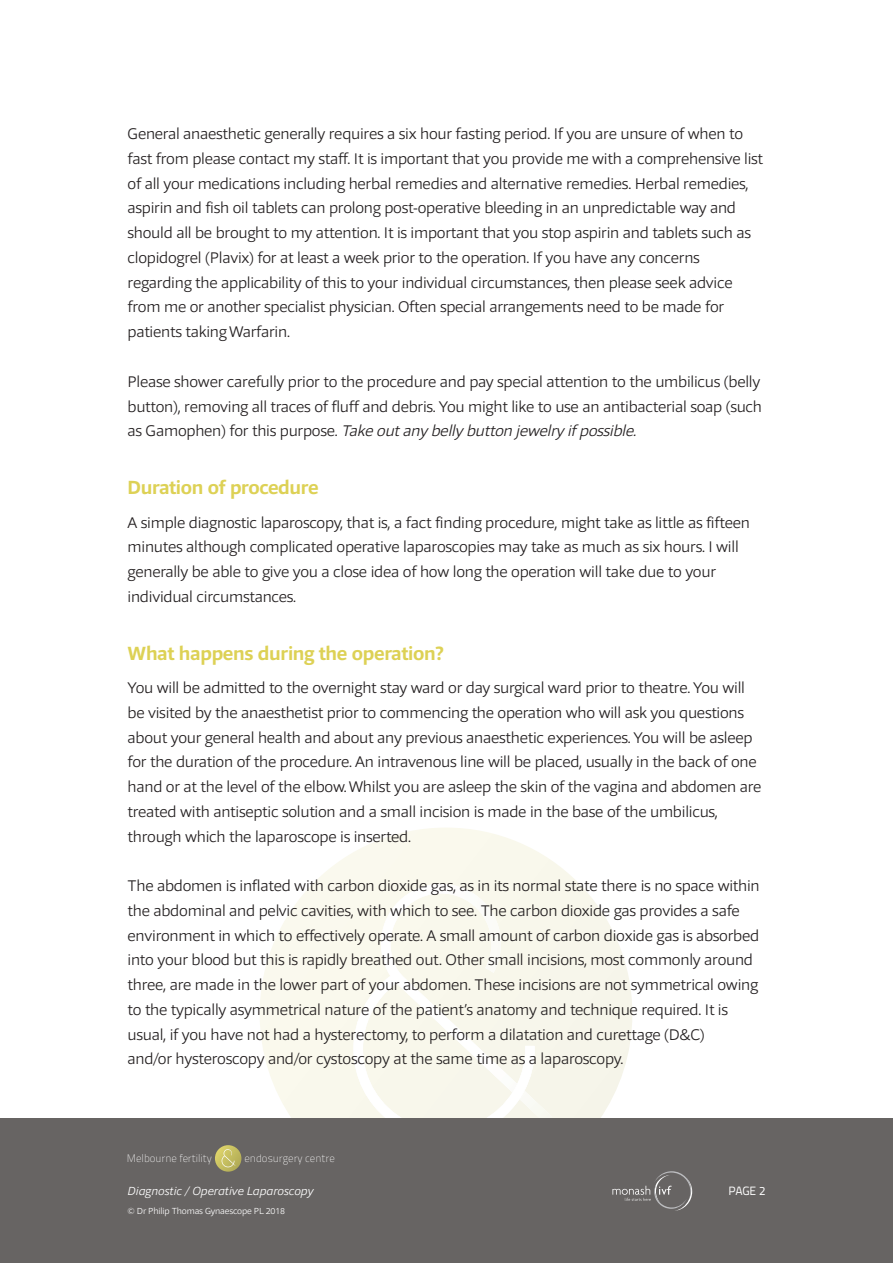
<style>
.page{position:relative;width:893px;height:1263px;background:#fff}
.page>*{position:absolute;margin:0;border:0;box-sizing:border-box;transform-origin:0 0}
.t1{font:700 19.5px "Foro Sans";letter-spacing:-.015em;color:#ddd155}
.t2{font:300 15.75px/24.8px "Foro Sans";letter-spacing:-.015em;color:#231f20}
.t3{font:italic 300 12px "Foro Sans";color:#fff}
.t4{font:12px "Titillium Text 22 L";color:#fff}
.t5{font:700 10.8px "Titillium Text 14 L";color:#fff}
.t6{font:300 9px "Foro Sans";letter-spacing:-.015em;color:#fff}
.s1{font-style:italic}
</style>
<div class="page">
<svg style="left:260px;top:828px;width:372px;height:290px"></svg>
<svg style="left:353px;top:884px;width:199px;height:234px"></svg>
<div style="left:0;top:1118px;width:893px;height:145px;background:#676463"></div>
<svg style="left:215px;top:1145px;width:26px;height:27px"></svg>
<svg style="left:222px;top:1149px;width:14px;height:18px"></svg>
<svg style="left:612px;top:1171px;width:80px;height:40px"></svg>
<p class="t2" style="left:128px;top:123px;width:637px">General anaesthetic generally requires a six hour fasting period. If you are unsure of when to fast from please contact my staff. It is important that you provide me with a comprehensive list of all your medications including herbal remedies and alternative remedies. Herbal remedies, aspirin and fish oil tablets can prolong post-operative bleeding in an unpredictable way and should all be brought to my attention. It is important that you stop aspirin and tablets such as clopidogrel (Plavix) for at least a week prior to the operation. If you have any concerns regarding the applicability of this to your individual circumstances, then please seek advice from me or another specialist physician. Often special arrangements need to be made for patients taking Warfarin.</p>
<p class="t2" style="left:128px;top:371px;width:636px;text-align:justify">Please shower carefully prior to the procedure and pay special attention to the umbilicus (belly button), removing all traces of fluff and debris. You might like to use an antibacterial soap (such as Gamophen) for this purpose. <span class="s1">Takeout any belly buttonjewelry if possible.</span></p>
<p class="t1" style="left:128px;top:481px;width:192px">Duration of procedure</p>
<p class="t2" style="left:128px;top:512px;width:624px">A simple diagnostic laparoscopy, that is, a fact finding procedure, might take as little as fifteen minutes although complicated operative laparoscopies may take as much as six hours. I will generally be able to give you a close idea of how long the operation will take due to your individual circumstances.</p>
<p class="t1" style="left:128px;top:647px;width:318px">What happens during the operation?</p>
<p class="t2" style="left:128px;top:677px;width:635px">You will be admitted to the overnight stay ward or day surgical ward prior to theatre. You will be visited by the anaesthetist prior to commencing the operation who will ask you questions about your general health and about any previous anaesthetic experiences. You will be asleep for the duration of the procedure. An intravenous line will be placed, usually in the back of one hand or at the level of the elbow. Whilst you are asleep the skin of the vagina and abdomen are treated with antiseptic solution and a small incision is made in the base of the umbilicus, through which the laparoscope is inserted.</p>
<p class="t2" style="left:128px;top:875px;width:634px">The abdomen is inflated with carbon dioxide gas, as in its normal state there is no space within the abdominal and pelvic cavities, with which to see. The carbon dioxide gas provides a safe environment in which to effectively operate. A small amount of carbon dioxide gas is absorbed into your blood but this is rapidly breathed out. Other small incisions, most commonly around three, are made in the lower part of your abdomen. These incisions are not symmetrical owing to the typically asymmetrical nature of the patient’s anatomy and technique required. It is usual, if you have not had a hysterectomy, to perform a dilatation and curettage (D&amp;C)<br>and/or hysteroscopy and/or cystoscopy at the same time as a laparoscopy.</p>
<p class="t5" style="left:127px;top:1154px;width:87px">Melbourne fertility</p>
<p class="t5" style="left:244px;top:1154px;width:92px">endosurgery centre</p>
<p class="t3" style="left:128px;top:1187px;width:187px">Diagnostic / Operative Laparoscopy</p>
<p class="t4" style="left:728px;top:1187px;width:39px">PAGE 2</p>
<p class="t6" style="left:128px;top:1208px;width:159px">© Dr Philip Thomas Gynaescope PL 2018</p>
</div>
